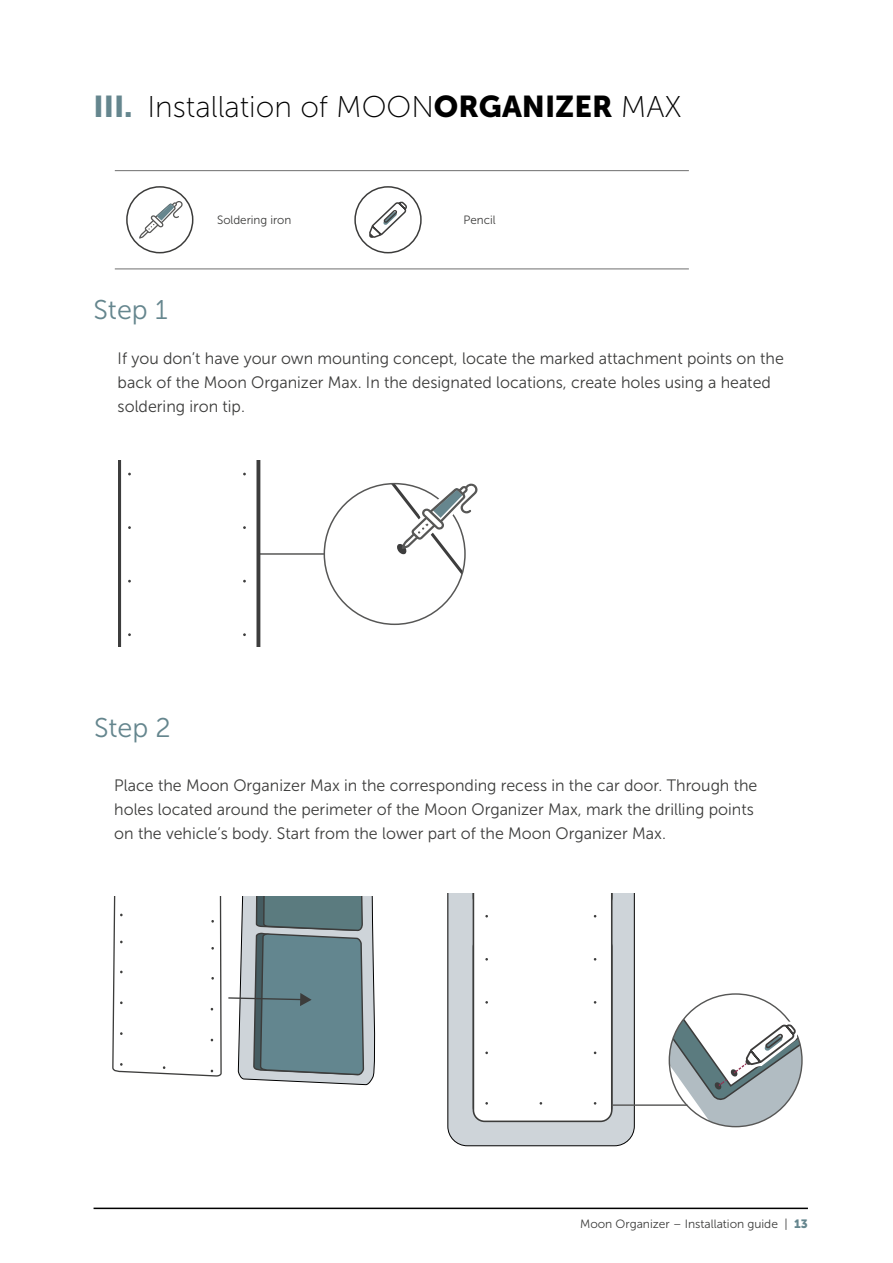
<style>
.page{position:relative;width:893px;height:1263px;background:#fff}
.page>*{position:absolute;margin:0;border:0;box-sizing:border-box;transform-origin:0 0}
.t1{font:30px "Museo Sans 100";color:#000}
.t2{font:27px "Museo Sans 300";color:#65868e}
.t3{font:16.5px/24px "Museo Sans 300";color:#3c3c3b}
.t4{font:12px "Museo Sans 300";color:#3c3c3b}
.s1{font-family:"Museo Sans 900";color:#65868e}
.s2{font-family:"Museo Sans 900"}
</style>
<div class="page">
<hr style="left:94px;top:1207px;width:714px;height:2px;background:#000">
<hr style="left:115px;top:269px;width:574px;height:1px;background:#6e6e6e">
<hr style="left:115px;top:170px;width:574px;height:1px;background:#6e6e6e">
<div style="left:126px;top:186px;width:67px;height:67px;border:2px solid #3c3c3b;border-radius:50%"></div>
<svg style="left:139px;top:201px;width:44px;height:38px"></svg>
<div style="left:354px;top:186px;width:68px;height:67px;border:2px solid #3c3c3b;border-radius:50%"></div>
<svg style="left:369px;top:201px;width:38px;height:37px"></svg>
<svg style="left:448px;top:893px;width:186px;height:253px;background:#c7cdd2"></svg>
<svg style="left:473px;top:893px;width:139px;height:229px"></svg>
<svg style="left:669px;top:994px;width:134px;height:133px"></svg>
<hr style="left:612px;top:1104px;width:75px;height:2px;background:#575756">
<svg style="left:112px;top:896px;width:264px;height:190px"></svg>
<hr style="left:258px;top:553px;width:66px;height:2px;background:#575756">
<svg style="left:118px;top:460px;width:144px;height:186px"></svg>
<svg style="left:324px;top:482px;width:154px;height:142px"></svg>
<h1 class="t1" style="left:94px;top:90px;width:590px"><span class="s1">III.</span> Installation of MOON<span class="s2">ORGANIZER</span> MAX</h1>
<h2 class="t2" style="left:94px;top:295px;width:76px">Step 1</h2>
<p class="t4" style="left:217px;top:214px;width:76px">Soldering iron</p>
<p class="t4" style="left:463px;top:214px;width:34px">Pencil</p>
<p class="t3" style="left:118px;top:346px;width:668px">If you don’t have your own mounting concept, locate the marked attachment points on the back of the Moon Organizer Max. In the designated locations, create holes using a heated soldering iron tip.</p>
<h2 class="t2" style="left:94px;top:713px;width:78px">Step 2</h2>
<p class="t3" style="left:114px;top:773px;width:645px">Place the Moon Organizer Max in the corresponding recess in the car door. Through the holes located around the perimeter of the Moon Organizer Max, mark the drilling points on the vehicle’s body. Start from the lower part of the Moon Organizer Max.</p>
<p class="t4" style="left:580px;top:1218px;width:229px">Moon Organizer – Installation guide | <span class="s1">13</span></p>
</div>
